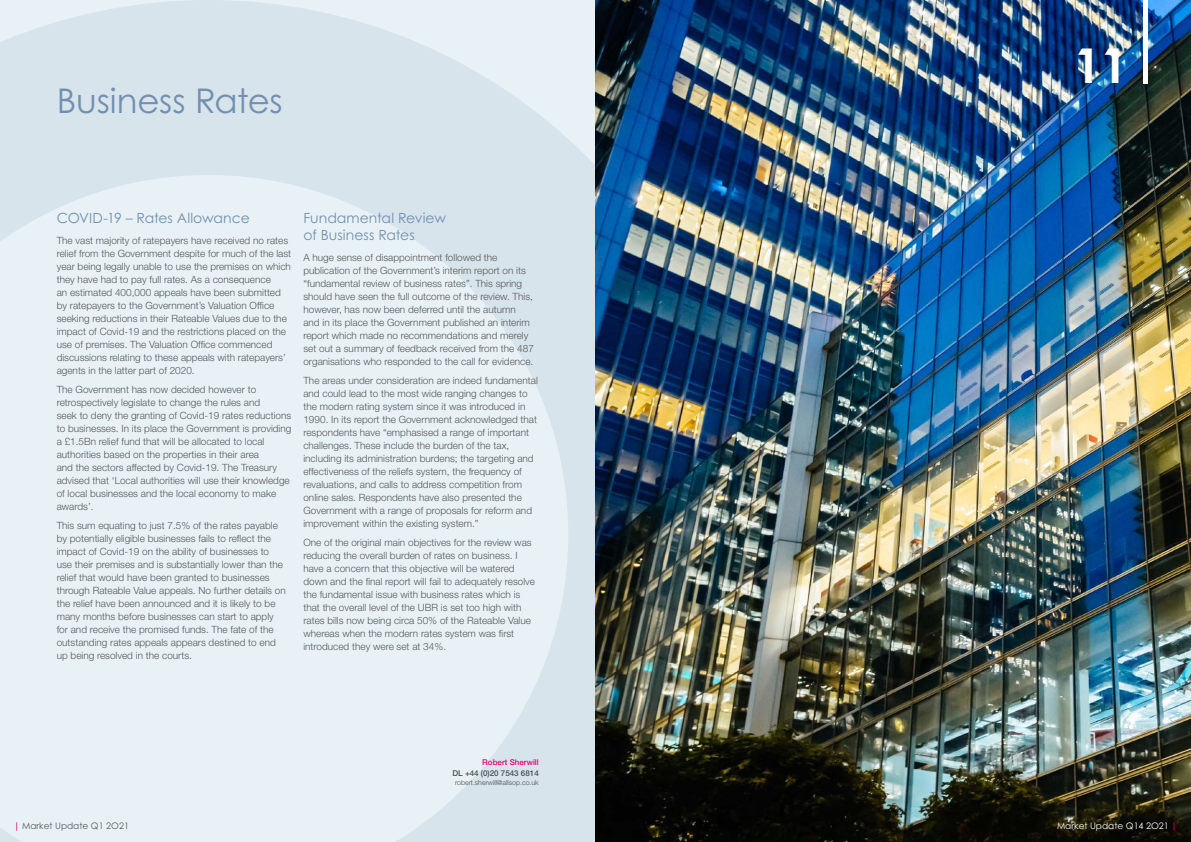
<style>
.page{position:relative;width:1191px;height:842px;background:#fff}
.page>*{position:absolute;margin:0;border:0;box-sizing:border-box;transform-origin:0 0}
.t1{font:700 48px "Century Gothic Pro";color:#fff}
.t2{font:34px "Century Gothic Pro";letter-spacing:-.005em;color:#738fb0}
.t3{font:14px/16.8px "Century Gothic Pro";color:#738fb0}
.t4{font:300 10px/13px "Helvetica Neue";color:#57585a}
.t5{font:9px "Century Gothic Pro";color:#fff}
.t6{font:9px "Century Gothic Pro";color:#57585a}
.t7{font:500 8px "Helvetica Neue";color:#4b4c4d}
.t8{font:500 8px "Helvetica Neue";color:#e60272}
.t9{font:300 7px "Helvetica Neue";color:#4b4c4d}
.s1{font-weight:700;color:#df006e}
</style>
<div class="page">
<svg style="left:0;top:0;width:595px;height:842px"></svg>
<img style="left:595px;top:0;width:596px;height:842px">
<div style="left:1143px;top:0;width:5px;height:84px;background:#fff"></div>
<h2 class="t2" style="left:57px;top:80px;width:227px">Business Rates</h2>
<h3 class="t3" style="left:57px;top:209px;width:195px">COVID-19 – Rates Allowance</h3>
<p class="t4" style="left:57px;top:234px;width:236px">The vast majority of ratepayers have received no rates relief from the Government despite for much of the last year being legally unable to use the premises on which they have had to pay full rates. As a consequence<br>an estimated 400,000 appeals have been submitted by ratepayers to the Government’s Valuation Office seeking reductions in their Rateable Values due to the impact of Covid-19 and the restrictions placed on the use of premises. The Valuation Office commenced discussions relating to these appeals with ratepayers’ agents in the latter part of 2020.</p>
<p class="t4" style="left:57px;top:383px;width:236px">The Government has now decided however to retrospectively legislate to change the rules and<br>seek to deny the granting of Covid-19 rates reductions to businesses. In its place the Government is providing a £1.5Bn relief fund that will be allocated to local authorities based on the properties in their area<br>and the sectors affected by Covid-19. The Treasury advised that ‘Local authorities will use their knowledge of local businesses and the local economy to make awards’.</p>
<p class="t4" style="left:57px;top:518px;width:230px">This sum equating to just 7.5% of the rates payable by potentially eligible businesses fails to reflect the impact of Covid-19 on the ability of businesses to use their premises and is substantially lower than the relief that would have been granted to businesses through Rateable Value appeals. No further details on the relief have been announced and it is likely to be many months before businesses can start to apply for and receive the promised funds. The fate of the outstanding rates appeals appears destined to end up being resolved in the courts.</p>
<h3 class="t3" style="left:303px;top:209px;width:144px">Fundamental Review of Business Rates</h3>
<p class="t4" style="left:303px;top:251px;width:232px">A huge sense of disappointment followed the publication of the Government’s interim report on its “fundamental review of business rates”. This spring should have seen the full outcome of the review. This, however, has now been deferred until the autumn and in its place the Government published an interim report which made no recommendations and merely set out a summary of feedback received from the 487 organisations who responded to the call for evidence.</p>
<p class="t4" style="left:303px;top:374px;width:236px">The areas under consideration are indeed fundamental and could lead to the most wide ranging changes to the modern rating system since it was introduced in 1990. In its report the Government acknowledged that respondents have “emphasised a range of important challenges. These include the burden of the tax, including its administration burdens; the targeting and effectiveness of the reliefs system, the frequency of revaluations, and calls to address competition from online sales. Respondents have also presented the Government with a range of proposals for reform and improvement within the existing system.”</p>
<p class="t4" style="left:303px;top:535px;width:233px">One of the original main objectives for the review was reducing the overall burden of rates on business. I have a concern that this objective will be watered down and the final report will fail to adequately resolve the fundamental issue with business rates which is that the overall level of the UBR is set too high with rates bills now being circa 50% of the Rateable Value whereas when the modern rates system was first introduced they were set at 34%.</p>
<p class="t8" style="left:482px;top:757px;width:58px">Robert Sherwill</p>
<p class="t7" style="left:452px;top:768px;width:88px">DL +44 (0)20 7543 6814</p>
<p class="t9" style="left:455px;top:778px;width:85px">robert.sherwill@allsop.co.uk</p>
<h1 class="t1" style="left:1074px;top:35px;width:55px">11</h1>
<p class="t6" style="left:14px;top:820px;width:116px"><span class="s1">|</span> Market Update Q1 2O21</p>
<p class="t5" style="left:1057px;top:820px;width:121px">Market Update Q14 2O21 <span class="s1">|</span></p>
</div>
